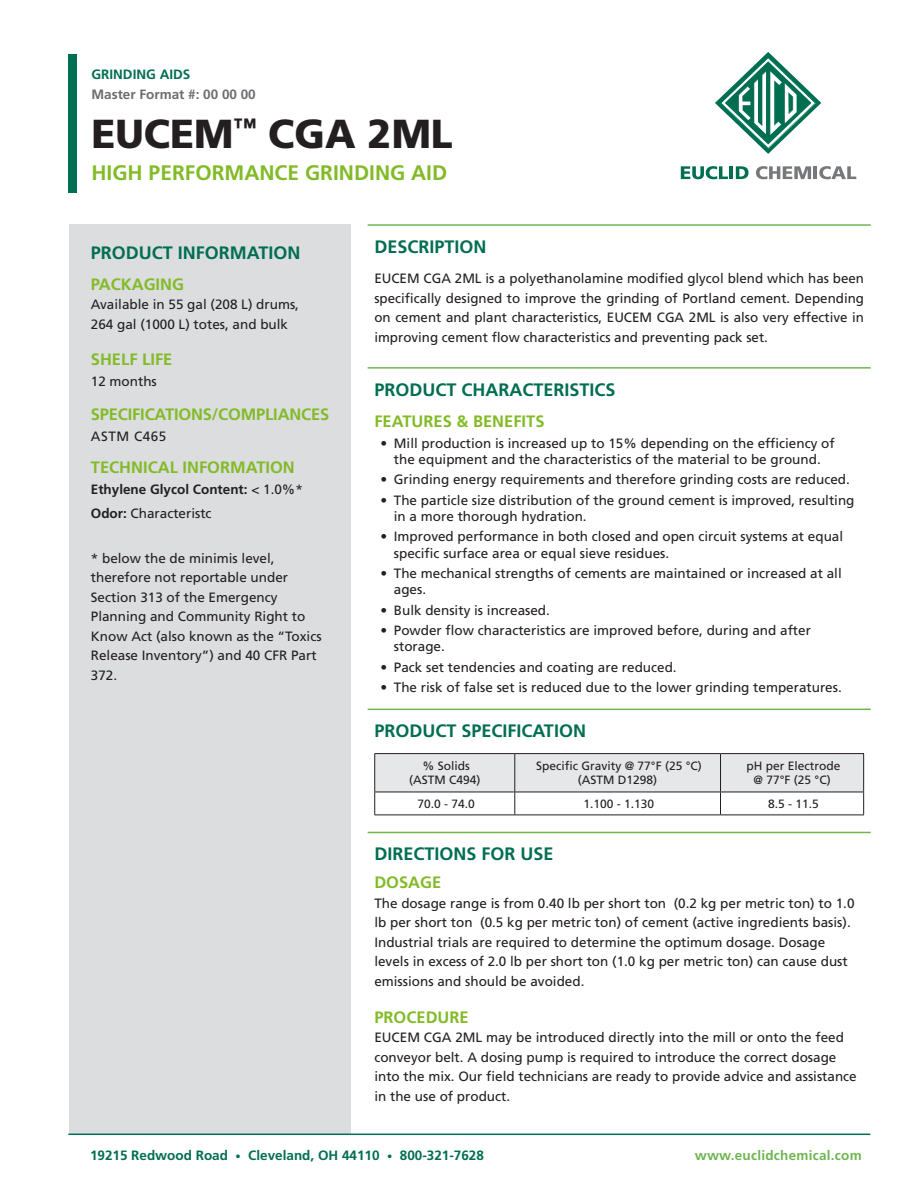
<style>
.page{position:relative;width:918px;height:1188px;background:#fff}
.page>*{position:absolute;margin:0;border:0;box-sizing:border-box;transform-origin:0 0}
.Title_-_Product_Name{font:900 40.5px "Frutiger LT Std";color:#231f20}
.Title_-_Product_Desc{font:700 21px "Frutiger LT Std";color:#82bb27}
.Dark_Green_Subheadin{font:700 18px "Frutiger LT Std";color:#006e51}
.Light_Green_-_Side_B{font:700 18px "Frutiger LT Std";color:#006e53}
.Light_Green_-_Side_B-2{font:700 16.5px "Frutiger LT Std";color:#82bb27}
.Light_Green_Subheadi{font:700 16.5px "Frutiger LT Std";color:#82bb27}
.Body_Copy{font:13.5px/19.5px "Frutiger LT Std";color:#231f20}
.Leader_List{font:13.5px/19.5px "Frutiger LT Std";color:#231f20}
.Light_Green_-_Side_B-3{font:13.5px/19.5px "Frutiger LT Std";color:#231f20}
.t1{font:700 13.5px "Frutiger LT Std";color:#006e51}
.Leader_List-2{font:700 13.5px "Frutiger LT Std";color:#231f20}
.t2{font:700 13.5px "Frutiger LT Std";letter-spacing:.02em;color:#6db650}
.Body_Copy-2{font:700 13.5px "Frutiger LT Std";color:#6c6d70}
.Product_Type__Top{font:700 13.5px "Frutiger LT Std";color:#006e53}
.Body_Copy-3{font:13.5px "Frutiger LT Std";letter-spacing:.04em;color:#231f20}
.t3{font:12px/14.4px "Frutiger LT Std";color:#231f20;text-align:center}
.s1{font-weight:400}
.s2{font-weight:700}
.s3{font-size:10.5px}
</style>
<div class="page">
<hr style="left:368px;top:224px;width:503px;height:2px;background:#6db650">
<hr style="left:368px;top:367px;width:503px;height:2px;background:#6db650">
<hr style="left:368px;top:709px;width:503px;height:1px;background:#6db650">
<hr style="left:374px;top:753px;width:141px;height:1px;background:#231f20">
<hr style="left:515px;top:753px;width:206px;height:1px;background:#231f20">
<hr style="left:721px;top:753px;width:143px;height:1px;background:#231f20">
<svg style="left:374px;top:754px;width:490px;height:61px"></svg>
<hr style="left:374px;top:815px;width:141px;height:1px;background:#231f20">
<hr style="left:515px;top:815px;width:206px;height:1px;background:#231f20">
<hr style="left:721px;top:815px;width:143px;height:1px;background:#231f20">
<hr style="left:368px;top:832px;width:503px;height:1px;background:#6db650">
<div style="left:69px;top:224px;width:282px;height:910px;background:#dcdddf"></div>
<svg style="left:715px;top:52px;width:106px;height:102px"></svg>
<svg style="left:681px;top:166px;width:68px;height:13px"></svg>
<svg style="left:756px;top:166px;width:100px;height:13px"></svg>
<div style="left:68px;top:54px;width:8px;height:139px;background:#006e51"></div>
<hr style="left:68px;top:1134px;width:802px;height:1px;background:#006e53">
<p class="Product_Type__Top" style="left:92px;top:66px;width:100px">GRINDING AIDS</p>
<p class="Body_Copy-2" style="left:92px;top:87px;width:166px">Master Format #: 00 00 00</p>
<p class="Title_-_Product_Name" style="left:92px;top:110px;width:363px">EUCEM<sup>™</sup> CGA 2ML</p>
<p class="Title_-_Product_Desc" style="left:92px;top:160px;width:357px">HIGH PERFORMANCE GRINDING AID</p>
<p class="Light_Green_-_Side_B" style="left:91px;top:242px;width:211px">PRODUCT INFORMATION</p>
<p class="Light_Green_-_Side_B-2" style="left:91px;top:275px;width:95px">PACKAGING</p>
<p class="Light_Green_-_Side_B-3" style="left:91px;top:295px;width:210px">Available in 55 gal (208 L) drums,<br>264 gal (1000 L) totes, and bulk</p>
<p class="Light_Green_-_Side_B-2" style="left:91px;top:350px;width:83px">SHELF LIFE</p>
<p class="Body_Copy" style="left:91px;top:372px;width:68px">12 months</p>
<p class="Light_Green_-_Side_B-2" style="left:91px;top:405px;width:240px">SPECIFICATIONS/COMPLIANCES</p>
<p class="Body_Copy-3" style="left:91px;top:429px;width:77px">ASTM C465</p>
<p class="Light_Green_-_Side_B-2" style="left:91px;top:458px;width:206px">TECHNICAL INFORMATION</p>
<p class="Leader_List-2" style="left:91px;top:481px;width:214px">Ethylene Glycol Content: <span class="s1">&lt; 1.0%*</span></p>
<p class="Leader_List" style="left:91px;top:504px;width:122px"><span class="s2">Odor:</span> Characteristc</p>
<p class="Leader_List" style="left:91px;top:549px;width:232px">* below the de minimis level, therefore not reportable under<br>Section 313 of the Emergency<br>Planning and Community Right to<br>Know Act (also known as the “Toxics<br>Release Inventory”) and 40 CFR Part<br>372.</p>
<p class="Dark_Green_Subheadin" style="left:374px;top:236px;width:114px">DESCRIPTION</p>
<p class="Body_Copy" style="left:374px;top:269px;width:491px;text-align:justify">EUCEM CGA 2ML is a polyethanolamine modified glycol blend which has been specifically designed to improve the grinding of Portland cement. Depending on cement and plant characteristics, EUCEM CGA 2ML is also very effective in improving cement flow characteristics and preventing pack set.</p>
<p class="Dark_Green_Subheadin" style="left:374px;top:379px;width:243px">PRODUCT CHARACTERISTICS</p>
<p class="Light_Green_Subheadi" style="left:374px;top:412px;width:172px">FEATURES &amp; BENEFITS</p>
<p class="Body_Copy" style="left:380px;top:435px;width:456px;line-height:16.2px;text-align:center">• Mill production is increased up to 15% depending on the efficiency of the equipment and the characteristics of the material to be ground.</p>
<p class="Body_Copy" style="left:380px;top:470px;width:471px">• Grinding energy requirements and therefore grinding costs are reduced.</p>
<p class="Body_Copy" style="left:394px;top:492px;width:462px;line-height:16.2px;text-indent:-14px">• The particle size distribution of the ground cement is improved, resulting in a more thorough hydration.</p>
<p class="Body_Copy" style="left:394px;top:529px;width:451px;line-height:16.2px;text-indent:-14px">• Improved performance in both closed and open circuit systems at equal specific surface area or equal sieve residues.</p>
<p class="Body_Copy" style="left:394px;top:565px;width:449px;line-height:16.2px;text-indent:-14px">• The mechanical strengths of cements are maintained or increased at all ages.</p>
<p class="Body_Copy" style="left:380px;top:600px;width:171px">• Bulk density is increased.</p>
<p class="Body_Copy" style="left:394px;top:622px;width:419px;line-height:16.2px;text-indent:-14px">• Powder flow characteristics are improved before, during and after storage.</p>
<p class="Body_Copy" style="left:380px;top:657px;width:298px">• Pack set tendencies and coating are reduced.</p>
<p class="Body_Copy" style="left:380px;top:678px;width:463px">• The risk of false set is reduced due to the lower grinding temperatures.</p>
<p class="Dark_Green_Subheadin" style="left:374px;top:720px;width:213px">PRODUCT SPECIFICATION</p>
<p class="t3" style="left:409px;top:759px;width:73px">% Solids (ASTM C494)</p>
<p class="t3" style="left:536px;top:759px;width:167px">Specific Gravity @ 77°F (25 °C) (ASTM D1298)</p>
<p class="t3" style="left:746px;top:759px;width:96px">pH per Electrode @ 77°F (25 °C)</p>
<p class="t3" style="left:417px;top:797px;width:59px">70.0 - 74.0</p>
<p class="t3" style="left:584px;top:797px;width:72px">1.100 - 1.130</p>
<p class="t3" style="left:768px;top:797px;width:52px">8.5 - 11.5</p>
<p class="Dark_Green_Subheadin" style="left:374px;top:843px;width:181px">DIRECTIONS FOR USE</p>
<p class="Light_Green_Subheadi" style="left:374px;top:873px;width:68px">DOSAGE</p>
<p class="Body_Copy" style="left:374px;top:893px;width:482px">The dosage range is from 0.40 lb per short ton (0.2 kg per metric ton) to 1.0 lb per short ton (0.5 kg per metric ton) of cement (active ingredients basis).<br>Industrial trials are required to determine the optimum dosage. Dosage levels in excess of 2.0 lb per short ton (1.0 kg per metric ton) can cause dust emissions and should be avoided.</p>
<p class="Light_Green_Subheadi" style="left:374px;top:1007px;width:96px">PROCEDURE</p>
<p class="Body_Copy" style="left:374px;top:1028px;width:484px">EUCEM CGA 2ML may be introduced directly into the mill or onto the feed conveyor belt. A dosing pump is required to introduce the correct dosage into the mix. Our field technicians are ready to provide advice and assistance in the use of product.</p>
<p class="t1" style="left:90px;top:1147px;width:395px">19215 Redwood Road <span class="s3">•</span> Cleveland, OH 44110 <span class="s3">•</span> 800-321-7628</p>
<p class="t2" style="left:695px;top:1147px;width:168px">www.euclidchemical.com</p>
</div>
